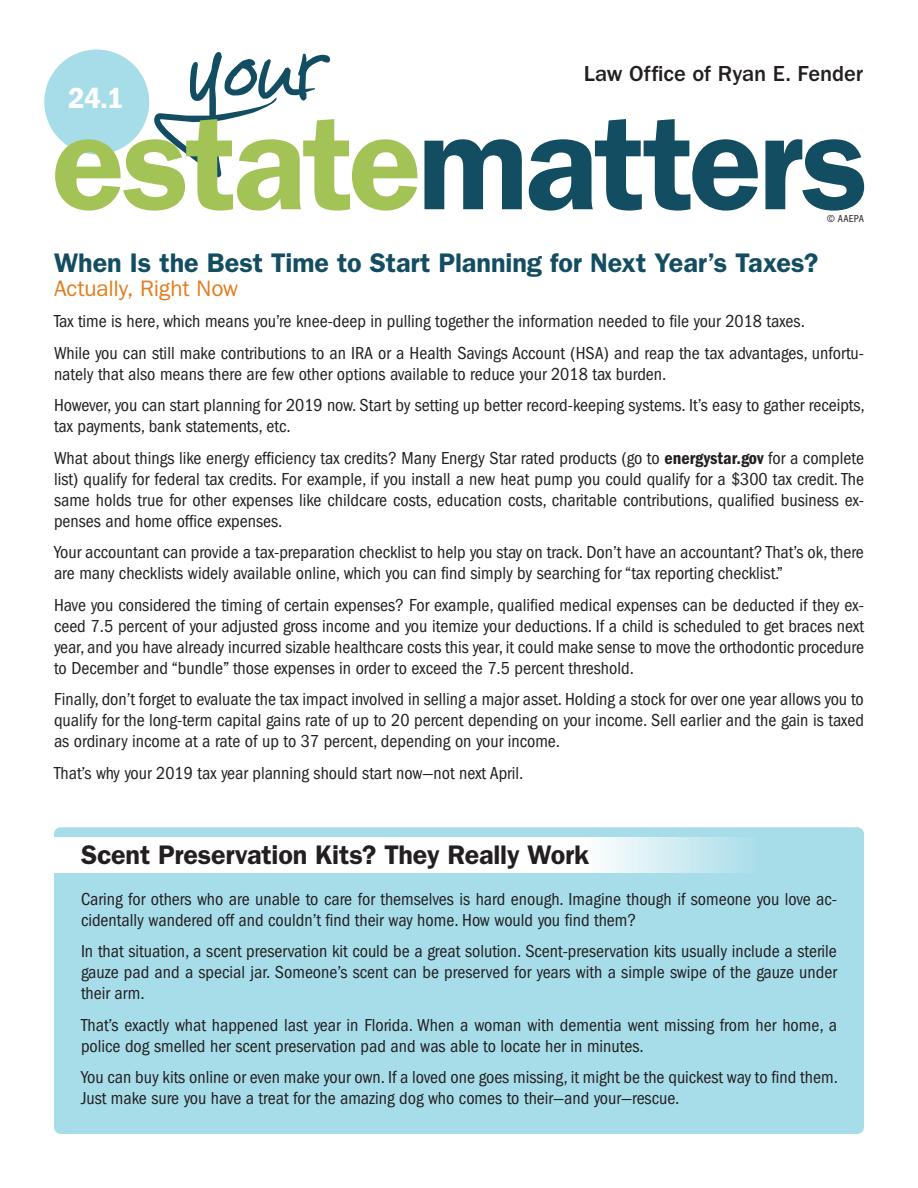
<style>
.page{position:relative;width:918px;height:1188px;background:#fff}
.page>*{position:absolute;margin:0;border:0;box-sizing:border-box;transform-origin:0 0}
.t1{font:301.5px "Script Jellyka Estrya";color:#124d61}
.t2{font:600 135px "ITC Franklin Gothic Std";letter-spacing:-.03em;color:#124d61}
.t3{font:30px "ITC Franklin Gothic Std Dm Cd";color:#fff;scale:1.1 1}
.t4{font:600 27px "ITC Franklin Gothic Std";letter-spacing:-.005em;color:#124d61}
.t5{font:600 27px "ITC Franklin Gothic Std";letter-spacing:-.01em;color:#231f20}
.t6{font:500 22.5px "ITC Franklin Gothic Std";letter-spacing:-.005em;color:#231f20}
.t7{font:22.5px "ITC Franklin Gothic Std";letter-spacing:-.005em;color:#e37c1c}
.t8{font:condensed 18px/21px "ITC Franklin Gothic Std";color:#231f20}
.t9{font:condensed 10.5px "ITC Franklin Gothic Std";letter-spacing:.02em;color:#231f20}
.s1{color:#a4c357}
.s2{font-family:"ITC Franklin Gothic Std Dm Cd";font-stretch:normal}
</style>
<div class="page">
<div style="left:44px;top:50px;width:105px;height:104px;background:#a7dde9;border-radius:50%"></div>
<div style="left:54px;top:827px;width:810px;height:307px;background:#a7dde9;border-radius:7px"></div>
<svg style="left:54px;top:837px;width:686px;height:36px;background:#f6fbfc"></svg>
<h1 class="t1" style="left:187px;top:-92px;width:140px">your</h1>
<p class="t6" style="left:584px;top:61px;width:281px">Law Office of Ryan E. Fender</p>
<h3 class="t3" style="left:68px;top:81px;width:52px">24.1</h3>
<h2 class="t2" style="left:52px;top:83px;width:818px"><span class="s1">estate</span>matters</h2>
<p class="t9" style="left:827px;top:213px;width:39px">© AAEPA</p>
<h3 class="t4" style="left:54px;top:246px;width:766px">When Is the Best Time to Start Planning for Next Year’s Taxes?</h3>
<p class="t7" style="left:54px;top:275px;width:186px">Actually, Right Now</p>
<p class="t8" style="left:54px;top:305px;width:812px;line-height:31.5px">Tax time is here, which means you’re knee-deep in pulling together the information needed to file your 2018 taxes.<br>While you can still make contributions to an IRA or a Health Savings Account (HSA) and reap the tax advantages, unfortu-</p>
<p class="t8" style="left:54px;top:358px;width:812px;line-height:31.5px">nately that also means there are few other options available to reduce your 2018 tax burden.<br>However, you can start planning for 2019 now. Start by setting up better record-keeping systems. It’s easy to gather receipts,</p>
<p class="t8" style="left:54px;top:410px;width:811px;line-height:31.5px">tax payments, bank statements, etc.<br>What about things like energy efficiency tax credits? Many Energy Star rated products (go to <span class="s2">energystar.gov</span> for a complete</p>
<p class="t8" style="left:54px;top:468px;width:812px;text-align:justify">list) qualify for federal tax credits. For example, if you install a new heat pump you could qualify for a $300 tax credit. The same holds true for other expenses like childcare costs, education costs, charitable contributions, qualified business ex&shy;penses and home office expenses.</p>
<p class="t8" style="left:54px;top:542px;width:811px">Your accountant can provide a tax-preparation checklist to help you stay on track. Don’t have an accountant? That’s ok, there are many checklists widely available online, which you can find simply by searching for “tax reporting checklist.”</p>
<p class="t8" style="left:54px;top:594px;width:812px;text-align:justify">Have you considered the timing of certain expenses? For example, qualified medical expenses can be deducted if they ex&shy;ceed 7.5 percent of your adjusted gross income and you itemize your deductions. If a child is scheduled to get braces next year, and you have already incurred sizable healthcare costs this year, it could make sense to move the orthodontic procedure to December and “bundle” those expenses in order to exceed the 7.5 percent threshold.</p>
<p class="t8" style="left:54px;top:689px;width:812px;text-align:justify">Finally, don’t forget to evaluate the tax impact involved in selling a major asset. Holding a stock for over one year allows you to qualify for the long-term capital gains rate of up to 20 percent depending on your income. Sell earlier and the gain is taxed as ordinary income at a rate of up to 37 percent, depending on your income.</p>
<p class="t8" style="left:54px;top:762px;width:471px">That’s why your 2019 tax year planning should start now—not next April.</p>
<h3 class="t5" style="left:81px;top:839px;width:510px">Scent Preservation Kits? They Really Work</h3>
<p class="t8" style="left:81px;top:888px;width:758px">Caring for others who are unable to care for themselves is hard enough. Imagine though if someone you love ac&shy;cidentally wandered off and couldn’t find their way home. How would you find them?</p>
<p class="t8" style="left:81px;top:941px;width:758px;text-align:justify">In that situation, a scent preservation kit could be a great solution. Scent-preservation kits usually include a sterile gauze pad and a special jar. Someone’s scent can be preserved for years with a simple swipe of the gauze under their arm.</p>
<p class="t8" style="left:81px;top:1014px;width:758px">That’s exactly what happened last year in Florida. When a woman with dementia went missing from her home, a police dog smelled her scent preservation pad and was able to locate her in minutes.</p>
<p class="t8" style="left:81px;top:1067px;width:758px">You can buy kits online or even make your own. If a loved one goes missing, it might be the quickest way to find them.<br>Just make sure you have a treat for the amazing dog who comes to their—and your—rescue.</p>
</div>
